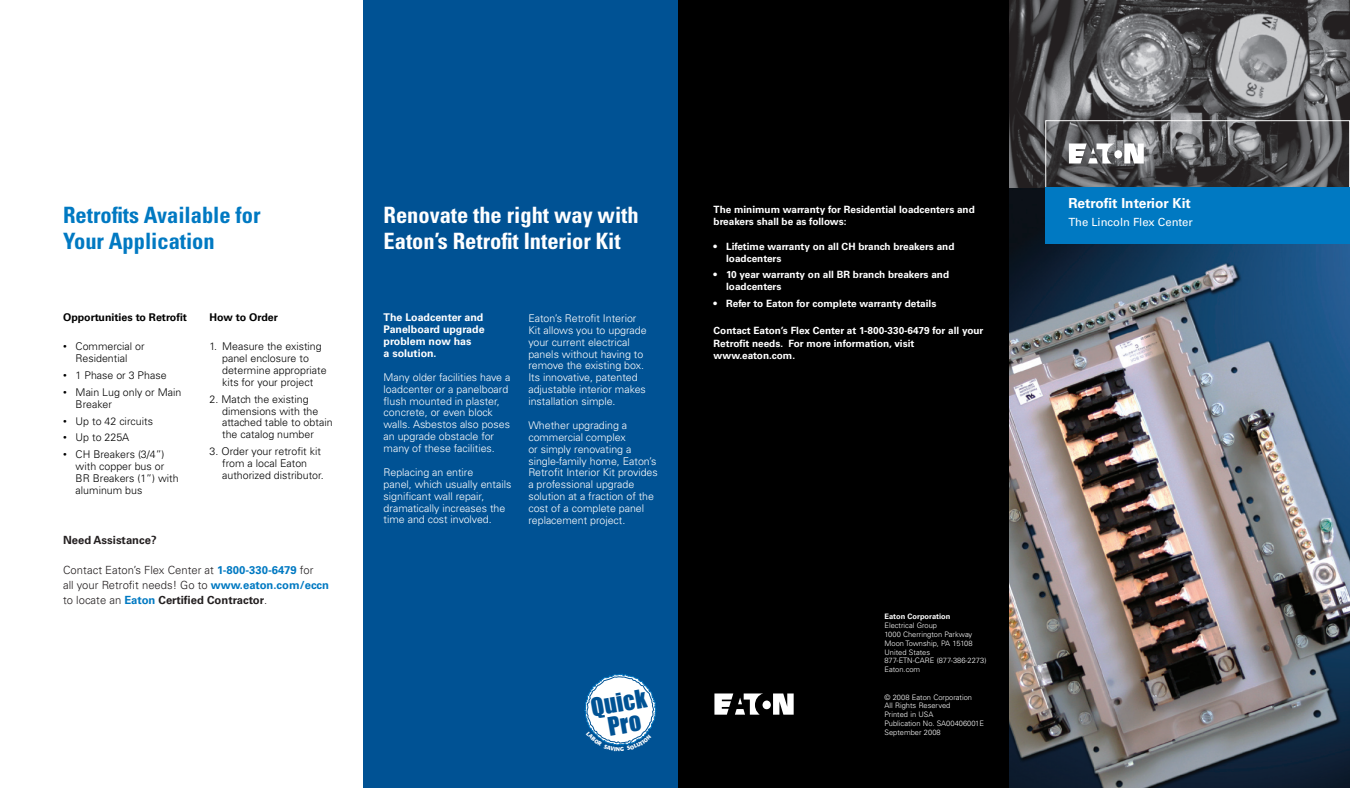
<style>
.page{position:relative;width:1350px;height:788px;background:#fff}
.page>*{position:absolute;margin:0;border:0;box-sizing:border-box;transform-origin:0 0}
.t1{font:23.75px "Impact";color:#005294}
.t2{font:700 condensed 22.5px/26.2px "Univers";color:#fff}
.t3{font:700 condensed 22.5px/26.2px "Univers";color:#0079c2}
.t4{font:700 13.75px "Univers";color:#fff}
.t5{font:300 11.25px/15px "Univers";color:#231f20}
.t6{font:11.25px "Univers";color:#fff}
.t7{font:700 11.25px "Univers";color:#231f20}
.t8{font:300 10.62px/11.9px "Univers";color:#fff}
.t9{font:300 10.62px/11.9px "Univers";color:#000}
.t10{font:700 10.62px/11.9px "Univers";color:#fff}
.t11{font:700 10.62px "Univers";color:#000}
.t12{font:700 10px/12.5px "Univers";color:#fff}
.t13{font:300 7.5px/8.8px "Univers";color:#fff}
.t14{font:700 7.5px "Univers";color:#fff}
.s1{font-size:7.5px}
.s2{font-weight:700;color:#0079c2}
.s3{font-weight:700}
</style>
<div class="page">
<img style="left:1009px;top:0;width:341px;height:788px">
<div style="left:677px;top:0;width:332px;height:788px;background:#000"></div>
<div style="left:763px;top:700px;width:8px;height:9px;background:#fff;border-radius:50%"></div>
<svg style="left:773px;top:693px;width:21px;height:21px"></svg>
<svg style="left:714px;top:693px;width:49px;height:21px"></svg>
<div style="left:1045px;top:120px;width:305px;height:93px;border:1px solid #fff"></div>
<div style="left:1045px;top:187px;width:305px;height:56px;background:#0079c2"></div>
<div style="left:1114px;top:150px;width:8px;height:8px;background:#fff;border-radius:50%"></div>
<svg style="left:1124px;top:143px;width:20px;height:20px"></svg>
<svg style="left:1069px;top:143px;width:46px;height:20px"></svg>
<div style="left:363px;top:0;width:314px;height:788px;background:#005294"></div>
<svg style="left:584px;top:674px;width:72px;height:72px"></svg>
<h2 class="t3" style="left:63px;top:202px;width:199px">Retrofits Available for<br>Your Application</h2>
<p class="t11" style="left:63px;top:311px;width:125px">Opportunities to Retrofit</p>
<p class="t9" style="left:63px;top:340px;width:83px;text-align:center"><span class="s1">•</span> Commercial or<br>Residential</p>
<p class="t9" style="left:63px;top:369px;width:105px"><span class="s1">•</span> 1 Phase or 3 Phase</p>
<p class="t9" style="left:76px;top:386px;width:107px;text-indent:-13px"><span class="s1">•</span> Main Lug only or Main<br>Breaker</p>
<p class="t9" style="left:63px;top:415px;width:91px"><span class="s1">•</span> Up to 42 circuits</p>
<p class="t9" style="left:63px;top:431px;width:68px"><span class="s1">•</span> Up to 225A</p>
<p class="t9" style="left:76px;top:448px;width:105px;text-indent:-13px"><span class="s1">•</span> CH Breakers (3/4”) with copper bus or<br>BR Breakers (1”) with aluminum bus</p>
<p class="t11" style="left:210px;top:311px;width:70px">How to Order</p>
<p class="t9" style="left:222px;top:340px;width:106px;text-indent:-12px">1. Measure the existing panel enclosure to determine appropriate kits for your project</p>
<p class="t9" style="left:222px;top:393px;width:112px;text-indent:-12px">2. Match the existing dimensions with the attached table to obtain the catalog number</p>
<p class="t9" style="left:222px;top:445px;width:103px;text-indent:-12px">3. Order your retrofit kit from a local Eaton authorized distributor.</p>
<p class="t7" style="left:63px;top:534px;width:95px">Need Assistance?</p>
<p class="t5" style="left:63px;top:563px;width:267px">Contact Eaton’s Flex Center at <span class="s2">1-800-330-6479</span> for<br>all your Retrofit needs! Go to <span class="s2">www.eaton.com/eccn </span>to locate an <span class="s2">Eaton</span> <span class="s3">Certified Contractor</span>.</p>
<h2 class="t2" style="left:384px;top:202px;width:257px">Renovate the right way with<br>Eaton’s Retrofit Interior Kit</h2>
<p class="t10" style="left:384px;top:312px;width:102px">The Loadcenter and<br>Panelboard upgrade problem now has<br>a solution.</p>
<p class="t8" style="left:384px;top:371px;width:128px">Many older facilities have a loadcenter or a panelboard flush mounted in plaster, concrete, or even block walls. Asbestos also poses an upgrade obstacle for many of these facilities.</p>
<p class="t8" style="left:384px;top:466px;width:129px">Replacing an entire<br>panel, which usually entails significant wall repair, dramatically increases the time and cost involved.</p>
<p class="t8" style="left:528px;top:312px;width:120px">Eaton’s Retrofit Interior<br>Kit allows you to upgrade your current electrical panels without having to remove the existing box.<br>Its innovative, patented adjustable interior makes installation simple.</p>
<p class="t8" style="left:528px;top:419px;width:131px">Whether upgrading a commercial complex<br>or simply renovating a single-family home, Eaton’s<br>Retrofit Interior Kit provides a professional upgrade solution at a fraction of the cost of a complete panel replacement project.</p>
<h1 class="t1" style="left:588px;top:689px;width:57px;rotate:-10deg">Quick</h1>
<p class="t12" style="left:714px;top:203px;width:263px">The minimum warranty for Residential loadcenters and breakers shall be as follows:</p>
<p class="t12" style="left:726px;top:240px;width:230px;line-height:11.9px;text-indent:-12px">• Lifetime warranty on all CH branch breakers and loadcenters</p>
<p class="t12" style="left:726px;top:269px;width:224px;line-height:11.9px;text-indent:-12px">• 10 year warranty on all BR branch breakers and loadcenters</p>
<p class="t12" style="left:714px;top:297px;width:224px">• Refer to Eaton for complete warranty details</p>
<p class="t12" style="left:714px;top:324px;width:271px">Contact Eaton’s Flex Center at 1-800-330-6479 for all your<br>Retrofit needs. For more information, visit www.eaton.com.</p>
<p class="t14" style="left:884px;top:612px;width:68px">Eaton Corporation</p>
<p class="t13" style="left:884px;top:621px;width:103px">Electrical Group<br>1000 Cherrington Parkway<br>Moon Township, PA 15108<br>United States<br>877-ETN-CARE (877-386-2273)<br>Eaton.com</p>
<p class="t13" style="left:885px;top:692px;width:101px">© 2008 Eaton Corporation<br>All Rights Reserved<br>Printed in USA<br>Publication No. SA00406001E<br>September 2008</p>
<p class="t4" style="left:1068px;top:195px;width:124px">Retrofit Interior Kit</p>
<p class="t6" style="left:1068px;top:215px;width:126px">The Lincoln Flex Center</p>
</div>
